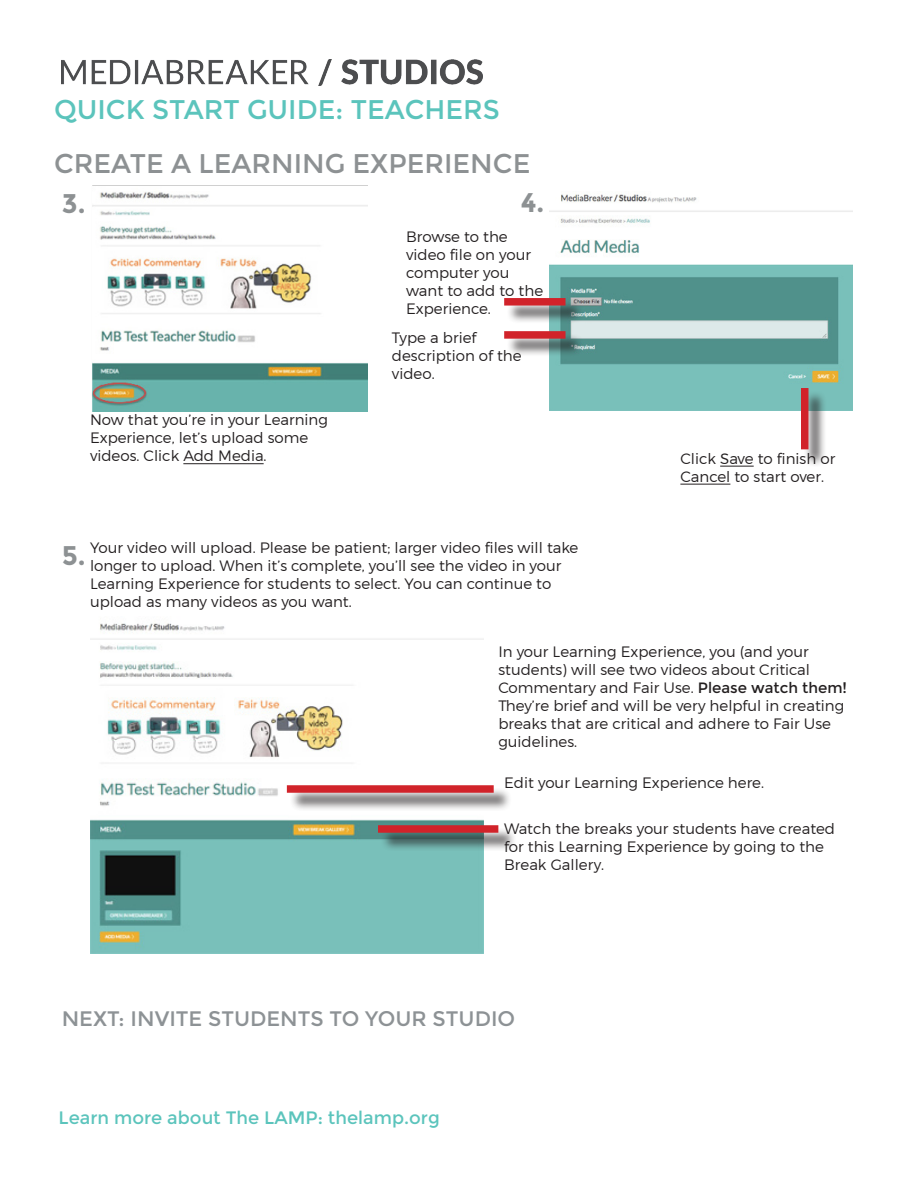
<style>
.page{position:relative;width:918px;height:1188px;background:#fff}
.page>*{position:absolute;margin:0;border:0;box-sizing:border-box;transform-origin:0 0}
.t1{font:27px "Montserrat";color:#8d9193}
.t2{font:27px "Montserrat";color:#5bc4bc}
.t3{font:700 27px "Montserrat";color:#8d9193}
.t4{font:21px "Montserrat";color:#8d9295}
.t5{font:18px "Montserrat";color:#5bc4bc}
.t6{font:300 15px/18px "Montserrat";color:#231f20}
.s1{font-weight:400}
</style>
<div class="page">
<img style="left:62px;top:59px;width:421px;height:26px">
<hr style="left:183px;top:463px;width:81px;height:1px;background:#231f20">
<img style="left:549px;top:194px;width:304px;height:217px">
<div style="left:506px;top:300px;width:78px;height:24px;background:#231f20;opacity:.75"></div>
<div style="left:504px;top:298px;width:62px;height:8px;background:#d1232a"></div>
<div style="left:506px;top:333px;width:78px;height:24px;background:#231f20;opacity:.75"></div>
<div style="left:504px;top:331px;width:62px;height:8px;background:#d1232a"></div>
<hr style="left:720px;top:466px;width:34px;height:1px;background:#231f20">
<hr style="left:680px;top:484px;width:50px;height:1px;background:#231f20">
<div style="left:803px;top:390px;width:24px;height:78px;background:#231f20;opacity:.75"></div>
<div style="left:801px;top:388px;width:7px;height:61px;background:#d1232a"></div>
<img style="left:90px;top:623px;width:394px;height:331px">
<div style="left:380px;top:827px;width:137px;height:24px;background:#231f20;opacity:.75"></div>
<div style="left:378px;top:825px;width:120px;height:8px;background:#d1232a"></div>
<div style="left:289px;top:788px;width:223px;height:23px;background:#231f20;opacity:.75"></div>
<div style="left:287px;top:785px;width:207px;height:8px;background:#d1232a"></div>
<img style="left:92px;top:192px;width:276px;height:219px">
<p class="t2" style="left:54px;top:94px;width:447px">QUICK START GUIDE: TEACHERS</p>
<p class="t1" style="left:54px;top:148px;width:478px">CREATE A LEARNING EXPERIENCE</p>
<p class="t3" style="left:62px;top:187px;width:25px">3.</p>
<p class="t3" style="left:521px;top:186px;width:25px">4.</p>
<p class="t6" style="left:406px;top:227px;width:139px">Browse to the video file on your computer you want to add to the</p>
<p class="t6" style="left:406px;top:299px;width:86px">Experience.</p>
<p class="t6" style="left:392px;top:328px;width:86px">Type a brief</p>
<p class="t6" style="left:392px;top:346px;width:131px">description of the video.</p>
<p class="t6" style="left:90px;top:411px;width:239px">Now that you’re in your Learning</p>
<p class="t6" style="left:90px;top:429px;width:220px">Experience, let’s upload some</p>
<p class="t6" style="left:90px;top:447px;width:178px">videos. Click Add Media.</p>
<p class="t6" style="left:680px;top:449px;width:156px">Click Save to finish or</p>
<p class="t6" style="left:680px;top:467px;width:145px">Cancel to start over.</p>
<p class="t3" style="left:62px;top:539px;width:25px">5.</p>
<p class="t6" style="left:90px;top:539px;width:490px">Your video will upload. Please be patient; larger video files will take</p>
<p class="t6" style="left:90px;top:557px;width:473px">longer to upload. When it’s complete, you’ll see the video in your<br>Learning Experience for students to select. You can continue to</p>
<p class="t6" style="left:90px;top:593px;width:263px">upload as many videos as you want.</p>
<p class="t6" style="left:498px;top:642px;width:350px">In your Learning Experience, you (and your students) will see two videos about Critical Commentary and Fair Use. <span class="s1">Please watch them!<br></span>They’re brief and will be very helpful in creating breaks that are critical and adhere to Fair Use guidelines.</p>
<p class="t6" style="left:504px;top:773px;width:261px">Edit your Learning Experience here.</p>
<p class="t6" style="left:504px;top:819px;width:332px">Watch the breaks your students have created for this Learning Experience by going to the<br>Break Gallery.</p>
<p class="t4" style="left:62px;top:1007px;width:455px">NEXT: INVITE STUDENTS TO YOUR STUDIO</p>
<p class="t5" style="left:58px;top:1108px;width:383px">Learn more about The LAMP: thelamp.org</p>
</div>
